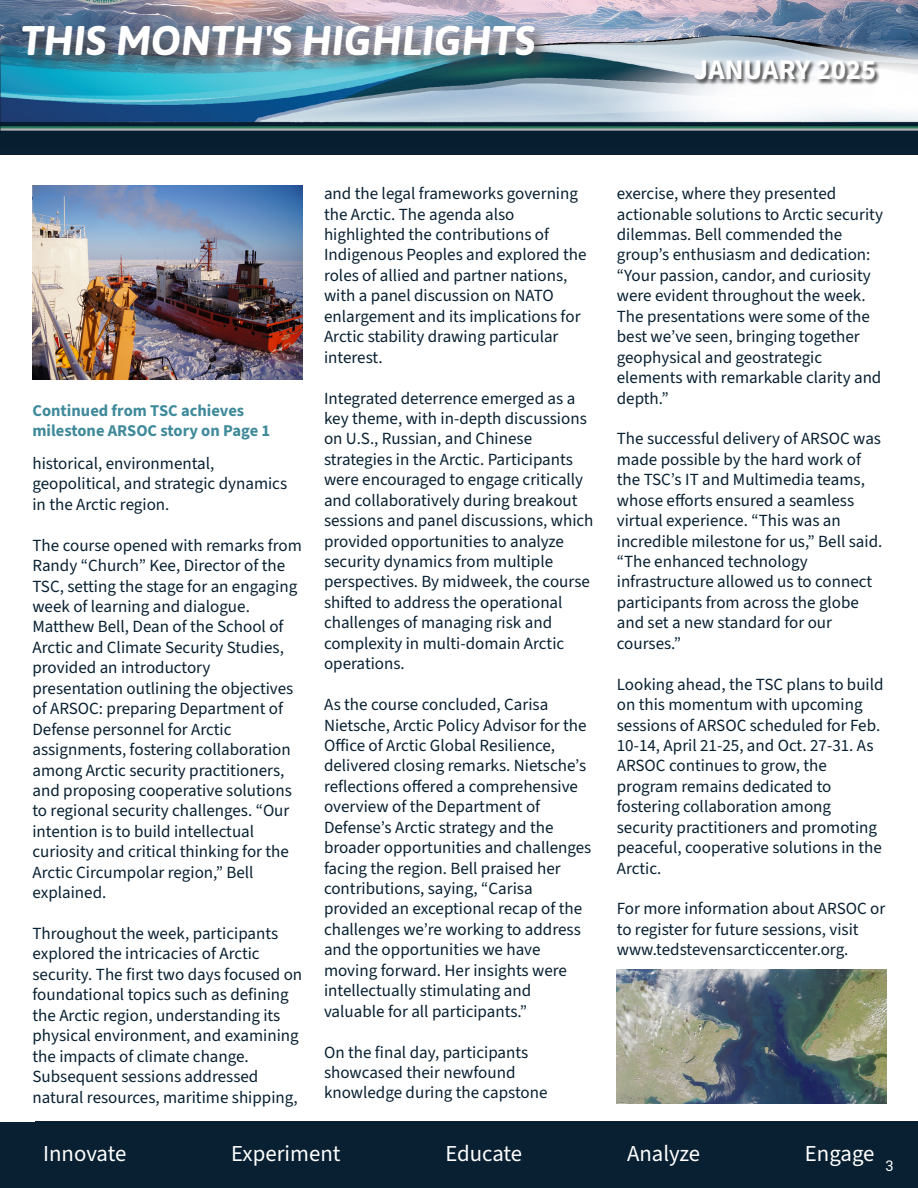
<style>
.page{position:relative;width:918px;height:1188px;background:#fff}
.page>*{position:absolute;margin:0;border:0;box-sizing:border-box;transform-origin:0 0}
.t1{font:italic 700 41.4px "Asap";color:#fff}
.t2{font:700 28.5px "Source Sans 3";color:#fff}
.t3{font:22.8px "Source Sans 3";color:#fff}
.t4{font:17.1px/20.4px "Source Sans 3";color:#082031}
.t5{font:700 16.5px/19.8px "Source Sans 3";color:#3f8a9a}
.t6{font:14.7px "Heebo";color:#fff}
</style>
<div class="page">
<img style="left:0;top:0;width:918px;height:148px">
<div style="left:35px;top:1122px;width:883px;height:66px;background:#082031"></div>
<img style="left:662px;top:44px;width:256px;height:57px">
<img style="left:0;top:0;width:600px;height:96px">
<img style="left:32px;top:185px;width:270px;height:195px">
<img style="left:617px;top:969px;width:270px;height:135px">
<h1 class="t1" style="left:21px;top:12px;width:516px">THIS MONTH'S HIGHLIGHTS</h1>
<h2 class="t2" style="left:694px;top:51px;width:184px">JANUARY 2025</h2>
<p class="t5" style="left:32px;top:400px;width:239px">Continued from TSC achieves milestone ARSOC story on Page 1</p>
<p class="t4" style="left:32px;top:453px;width:256px">historical, environmental, geopolitical, and strategic dynamics in the Arctic region.</p>
<p class="t4" style="left:32px;top:535px;width:271px">The course opened with remarks from Randy “Church” Kee, Director of the TSC, setting the stage for an engaging week of learning and dialogue.<br>Matthew Bell, Dean of the School of Arctic and Climate Security Studies, provided an introductory presentation outlining the objectives of ARSOC: preparing Department of Defense personnel for Arctic assignments, fostering collaboration among Arctic security practitioners, and proposing cooperative solutions to regional security challenges. “Our intention is to build intellectual curiosity and critical thinking for the Arctic Circumpolar region,” Bell explained.</p>
<p class="t4" style="left:32px;top:923px;width:271px">Throughout the week, participants explored the intricacies of Arctic security. The first two days focused on foundational topics such as defining the Arctic region, understanding its physical environment, and examining the impacts of climate change.<br>Subsequent sessions addressed natural resources, maritime shipping,</p>
<p class="t4" style="left:324px;top:183px;width:264px">and the legal frameworks governing the Arctic. The agenda also highlighted the contributions of<br>Indigenous Peoples and explored the roles of allied and partner nations, with a panel discussion on NATO enlargement and its implications for<br>Arctic stability drawing particular interest.</p>
<p class="t4" style="left:324px;top:388px;width:271px">Integrated deterrence emerged as a key theme, with in-depth discussions on U.S., Russian, and Chinese strategies in the Arctic. Participants were encouraged to engage critically and collaboratively during breakout sessions and panel discussions, which provided opportunities to analyze security dynamics from multiple perspectives. By midweek, the course shifted to address the operational challenges of managing risk and complexity in multi-domain Arctic operations.</p>
<p class="t4" style="left:324px;top:694px;width:269px">As the course concluded, Carisa Nietsche, Arctic Policy Advisor for the Office of Arctic Global Resilience, delivered closing remarks. Nietsche’s reflections offered a comprehensive overview of the Department of Defense’s Arctic strategy and the broader opportunities and challenges facing the region. Bell praised her contributions, saying, “Carisa provided an exceptional recap of the challenges we’re working to address and the opportunities we have moving forward. Her insights were intellectually stimulating and valuable for all participants.”</p>
<p class="t4" style="left:324px;top:1042px;width:225px">On the final day, participants showcased their newfound knowledge during the capstone</p>
<p class="t4" style="left:617px;top:183px;width:268px">exercise, where they presented actionable solutions to Arctic security dilemmas. Bell commended the group’s enthusiasm and dedication: “Your passion, candor, and curiosity were evident throughout the week.<br>The presentations were some of the best we’ve seen, bringing together geophysical and geostrategic elements with remarkable clarity and depth.”</p>
<p class="t4" style="left:617px;top:429px;width:267px">The successful delivery of ARSOC was made possible by the hard work of the TSC’s IT and Multimedia teams, whose efforts ensured a seamless virtual experience. “This was an incredible milestone for us,” Bell said. “The enhanced technology infrastructure allowed us to connect participants from across the globe and set a new standard for our courses.”</p>
<p class="t4" style="left:617px;top:674px;width:268px">Looking ahead, the TSC plans to build on this momentum with upcoming sessions of ARSOC scheduled for Feb.<br>10-14, April 21-25, and Oct. 27-31. As<br>ARSOC continues to grow, the program remains dedicated to fostering collaboration among security practitioners and promoting peaceful, cooperative solutions in the<br>Arctic.</p>
<p class="t4" style="left:617px;top:899px;width:270px">For more information about ARSOC or to register for future sessions, visit www.tedstevensarcticcenter.org.</p>
<h3 class="t3" style="left:43px;top:1139px;width:85px">Innovate</h3>
<h3 class="t3" style="left:231px;top:1139px;width:111px">Experiment</h3>
<h3 class="t3" style="left:445px;top:1139px;width:78px">Educate</h3>
<h3 class="t3" style="left:627px;top:1139px;width:75px">Analyze</h3>
<h3 class="t3" style="left:805px;top:1139px;width:71px">Engage</h3>
<p class="t6" style="left:886px;top:1156px;width:10px">3</p>
</div>
